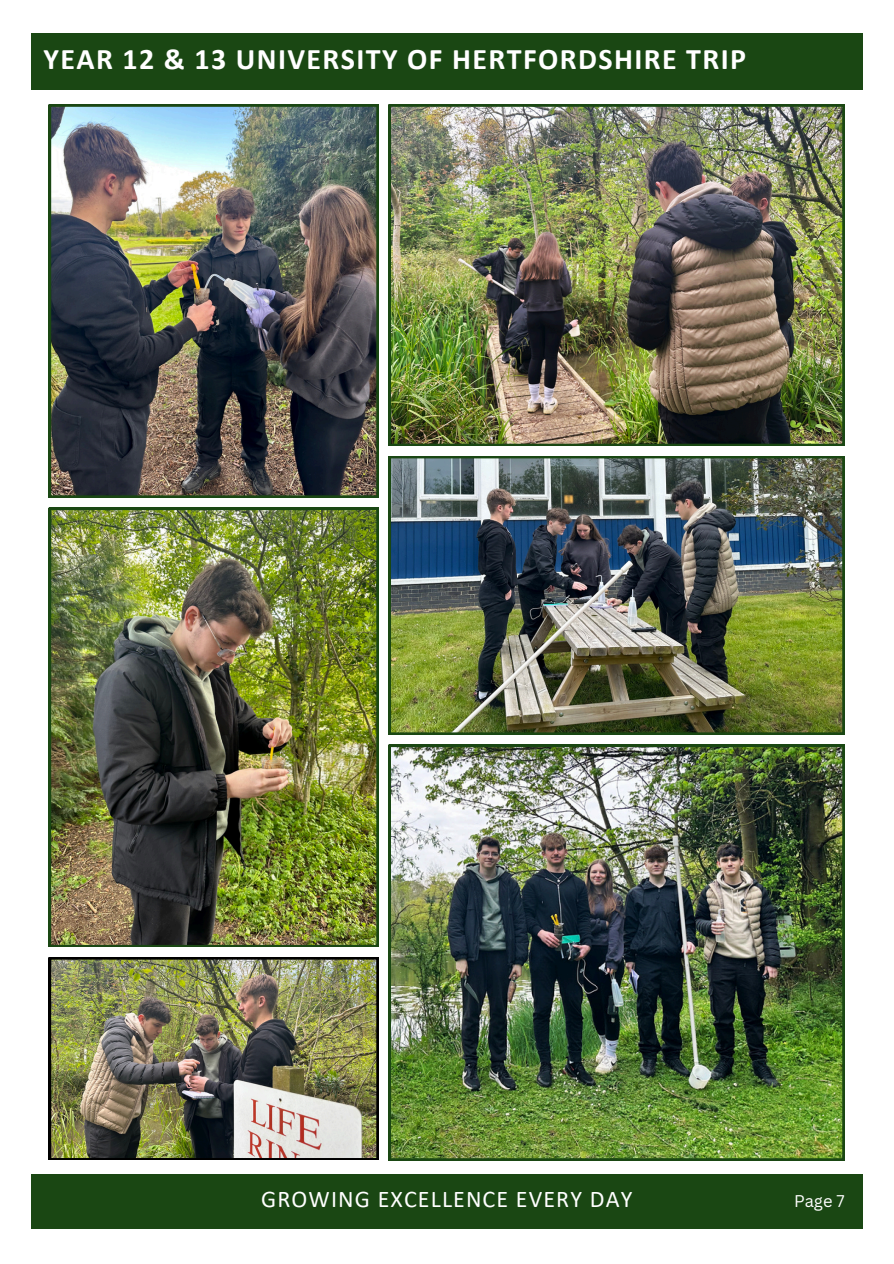
<style>
.page{position:relative;width:894px;height:1264px;background:#fff}
.page>*{position:absolute;margin:0;border:0;box-sizing:border-box;transform-origin:0 0}
.t1{font:700 30px "Calibri";letter-spacing:.045em;color:#fff}
.t2{font:24px "Calibri";letter-spacing:.045em;color:#fff}
.t3{font:16.5px "Canva Sans";color:#fff}
</style>
<div class="page">
<div style="left:31px;top:1174px;width:831px;height:54px;background:#1a4713"></div>
<div style="left:31px;top:33px;width:831px;height:56px;background:#1a4713"></div>
<img style="left:388px;top:744px;width:456px;height:416px">
<img style="left:388px;top:456px;width:456px;height:278px">
<img style="left:388px;top:105px;width:456px;height:340px">
<img style="left:49px;top:508px;width:329px;height:438px">
<img style="left:49px;top:105px;width:329px;height:392px">
<img style="left:49px;top:957px;width:329px;height:202px">
<p class="t1" style="left:44px;top:47px;width:703px">YEAR 12 &amp; 13 UNIVERSITY OF HERTFORDSHIRE TRIP</p>
<p class="t2" style="left:261px;top:1188px;width:372px">GROWING EXCELLENCE EVERY DAY</p>
<h2 class="t3" style="left:793px;top:1189px;width:52px">Page 7</h2>
</div>
